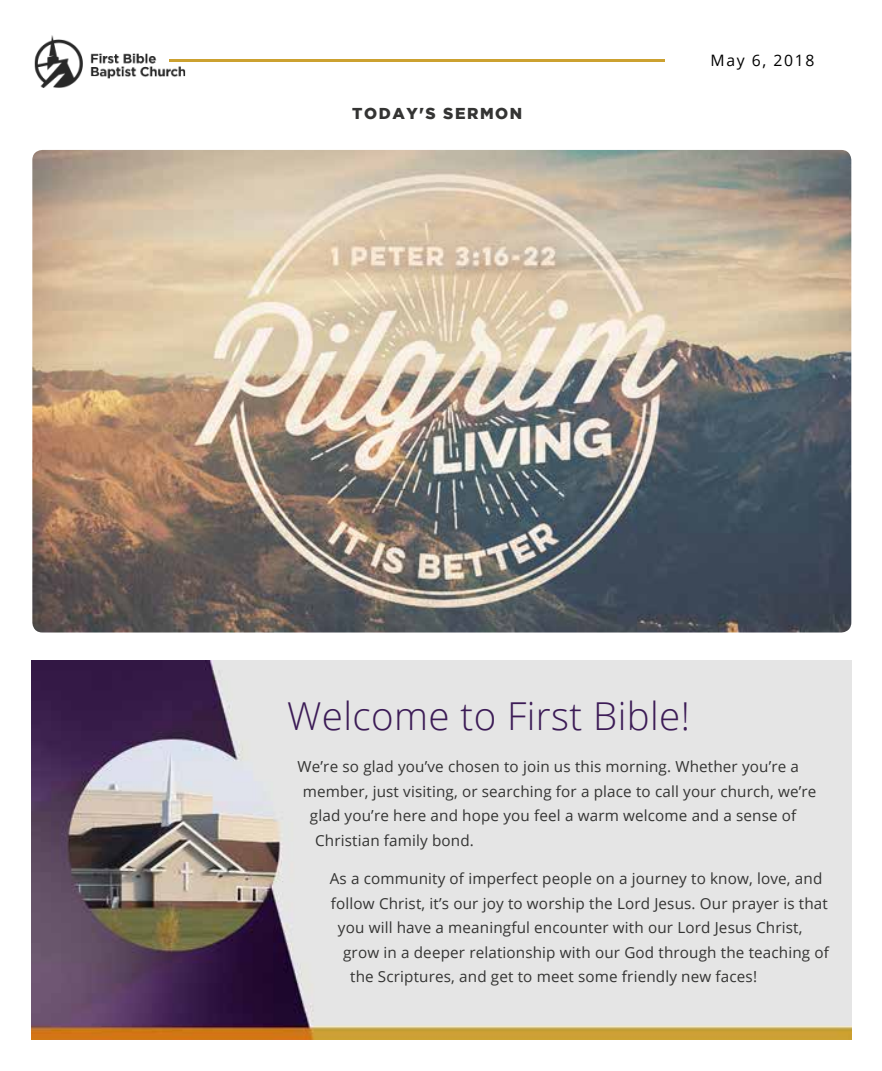
<style>
.page{position:relative;width:882px;height:1071px;background:#fff}
.page>*{position:absolute;margin:0;border:0;box-sizing:border-box;transform-origin:0 0}
.t1{font:300 38.5px "Open Sans";letter-spacing:.01em;color:#3c1b56}
.t2{font:900 15.75px "Gotham";letter-spacing:.1em;color:#343433}
.t3{font:15.75px "Open Sans";letter-spacing:.1em;color:#000}
.t4{font:15.22px "Open Sans";letter-spacing:.01em;color:#343433}
</style>
<div class="page">
<hr style="left:169px;top:59px;width:496px;height:2px;background:#cca130">
<img style="left:32px;top:661px;width:819px;height:378px">
<img style="left:34px;top:35px;width:152px;height:53px">
<img style="left:32px;top:150px;width:819px;height:483px">
<p class="t2" style="left:352px;top:104px;width:172px">TODAY'S SERMON</p>
<p class="t3" style="left:711px;top:50px;width:105px">May 6, 2018</p>
<h1 class="t1" style="left:287px;top:690px;width:404px">Welcome to First Bible!</h1>
<p class="t4" style="left:298px;top:756px;width:503px">We’re so glad you’ve chosen to join us this morning. Whether you’re a</p>
<p class="t4" style="left:303px;top:781px;width:515px">member, just visiting, or searching for a place to call your church, we’re</p>
<p class="t4" style="left:310px;top:805px;width:488px">glad you’re here and hope you feel a warm welcome and a sense of</p>
<p class="t4" style="left:315px;top:830px;width:160px">Christian family bond.</p>
<p class="t4" style="left:330px;top:868px;width:494px">As a community of imperfect people on a journey to know, love, and</p>
<p class="t4" style="left:331px;top:893px;width:499px">follow Christ, it’s our joy to worship the Lord Jesus. Our prayer is that</p>
<p class="t4" style="left:338px;top:917px;width:466px">you will have a meaningful encounter with our Lord Jesus Christ,</p>
<p class="t4" style="left:343px;top:942px;width:487px">grow in a deeper relationship with our God through the teaching of</p>
<p class="t4" style="left:350px;top:966px;width:408px">the Scriptures, and get to meet some friendly new faces!</p>
</div>
